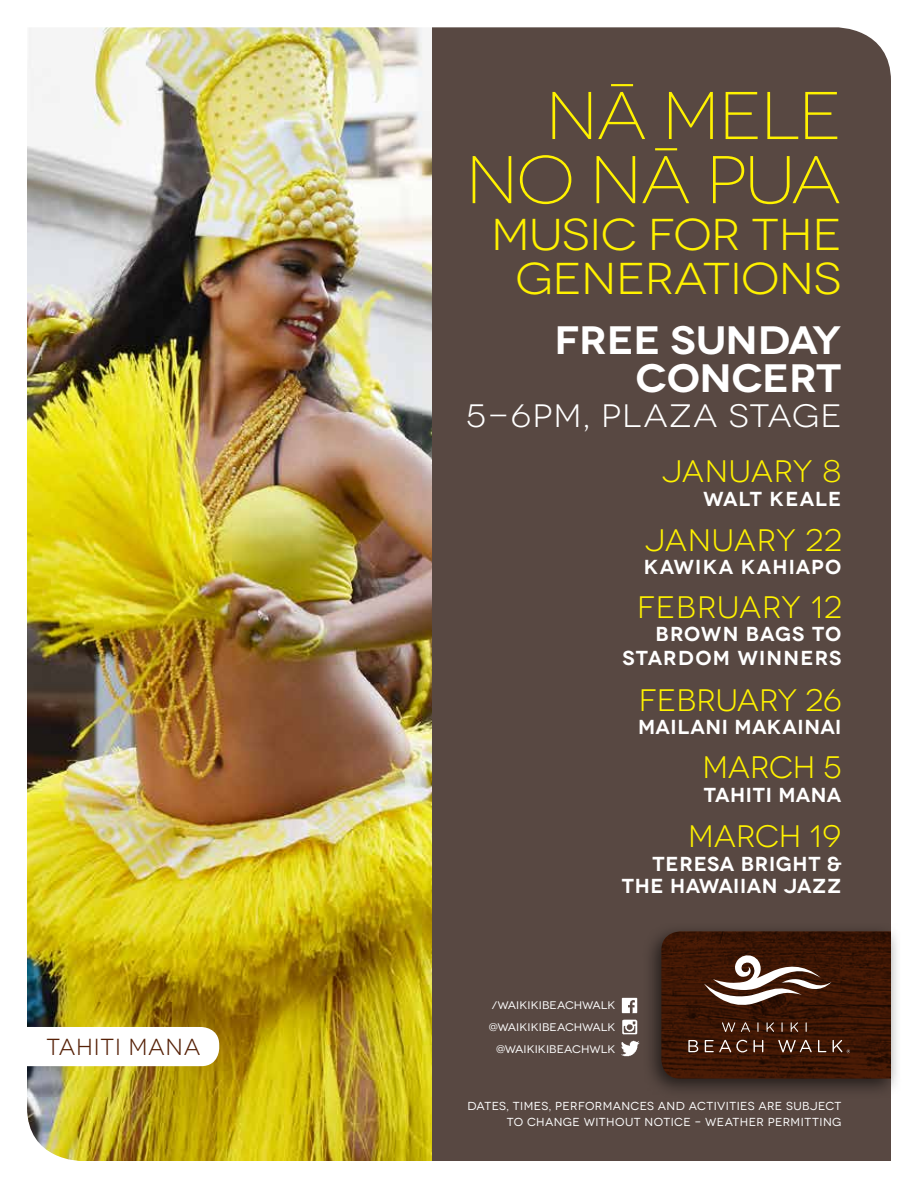
<style>
.page{position:relative;width:918px;height:1188px;background:#fff}
.page>*{position:absolute;margin:0;border:0;box-sizing:border-box;transform-origin:0 0}
.t1{font:300 67.35px/64.2px "Novecentowide";letter-spacing:-.025em;color:#fff200;text-align:right;scale:1.05 1}
.t2{font:44.55px/44.8px "Novecentowide";letter-spacing:-.005em;color:#fff200;text-align:center;scale:1.05 1}
.t3{font:600 39.6px/37.5px "Novecentowide";letter-spacing:-.01em;color:#fff;text-align:right;scale:1.05 1}
.t4{font:32.4px "Novecentowide";letter-spacing:.035em;color:#fff;scale:1.05 1}
.t5{font:31.05px "Novecentowide";color:#fff200}
.t6{font:31.05px "Novecentowide";letter-spacing:.03em;color:#fff200}
.t7{font:31.05px "Novecentowide";letter-spacing:.02em;color:#fff200}
.t8{font:23.25px "Novecentowide";letter-spacing:.03em;color:#562107}
.t9{font:600 20.25px/23.7px "Novecentowide";letter-spacing:.035em;color:#fff;text-align:right}
.t10{font:600 20.25px "Novecentowide";letter-spacing:.06em;color:#fff}
.t11{font:11.55px/15.8px "Novecentowide";letter-spacing:.035em;color:#fff;text-align:right}
.t12{font:10.95px/21.8px "Novecentowide";letter-spacing:.01em;color:#fff;text-align:right;scale:1.05 1}
</style>
<div class="page">
<div style="left:432px;top:27px;width:459px;height:1134px;background:#584842"></div>
<img style="left:27px;top:27px;width:405px;height:1134px">
<div style="left:642px;top:921px;width:260px;height:178px;background:#000;opacity:.6"></div>
<svg style="left:27px;top:1027px;width:192px;height:39px"></svg>
<svg style="left:661px;top:932px;width:230px;height:147px;background:#482515"></svg>
<img style="left:619px;top:995px;width:21px;height:64px">
<p class="t8" style="left:46px;top:1034px;width:156px">TAHITI MANA</p>
<h1 class="t1" style="left:465px;top:84px;width:360px">NĀ MELE<br>NO NĀ PUA</h1>
<h2 class="t2" style="left:491px;top:212px;width:335px">MUSIC FOR THE<br>GENERATIONS</h2>
<h3 class="t3" style="left:554px;top:322px;width:275px">FREE SUNDAY<br>CONCERT</h3>
<h3 class="t4" style="left:466px;top:397px;width:359px">5-6PM, PLAZA STAGE</h3>
<h3 class="t5" style="left:662px;top:453px;width:181px">JANUARY 8</h3>
<p class="t9" style="left:703px;top:487px;width:140px">WALT KEALE</p>
<h3 class="t7" style="left:645px;top:522px;width:198px">JANUARY 22</h3>
<p class="t10" style="left:644px;top:555px;width:199px">KAWIKA KAHIAPO</p>
<h3 class="t6" style="left:637px;top:589px;width:206px">FEBRUARY 12</h3>
<p class="t9" style="left:623px;top:623px;width:220px">BROWN BAGS TO<br>STARDOM WINNERS</p>
<h3 class="t5" style="left:639px;top:682px;width:204px">FEBRUARY 26</h3>
<p class="t9" style="left:638px;top:716px;width:205px">MAILANI MAKAINAI</p>
<h3 class="t5" style="left:702px;top:749px;width:141px">MARCH 5</h3>
<p class="t9" style="left:704px;top:783px;width:139px">TAHITI MANA</p>
<h3 class="t5" style="left:688px;top:819px;width:155px">MARCH 19</h3>
<p class="t9" style="left:622px;top:853px;width:221px;line-height:21.6px">TERESA BRIGHT &amp;<br>THE HAWAIIAN JAZZ</p>
<p class="t12" style="left:492px;top:994px;width:119px">/WAIKIKIBEACHWALK</p>
<p class="t12" style="left:489px;top:1016px;width:122px">@WAIKIKIBEACHWALK @WAIKIKIBEACHWLK</p>
<p class="t11" style="left:467px;top:1099px;width:376px">DATES, TIMES, PERFORMANCES AND ACTIVITIES ARE SUBJECT<br>TO CHANGE WITHOUT NOTICE – WEATHER PERMITTING</p>
</div>
